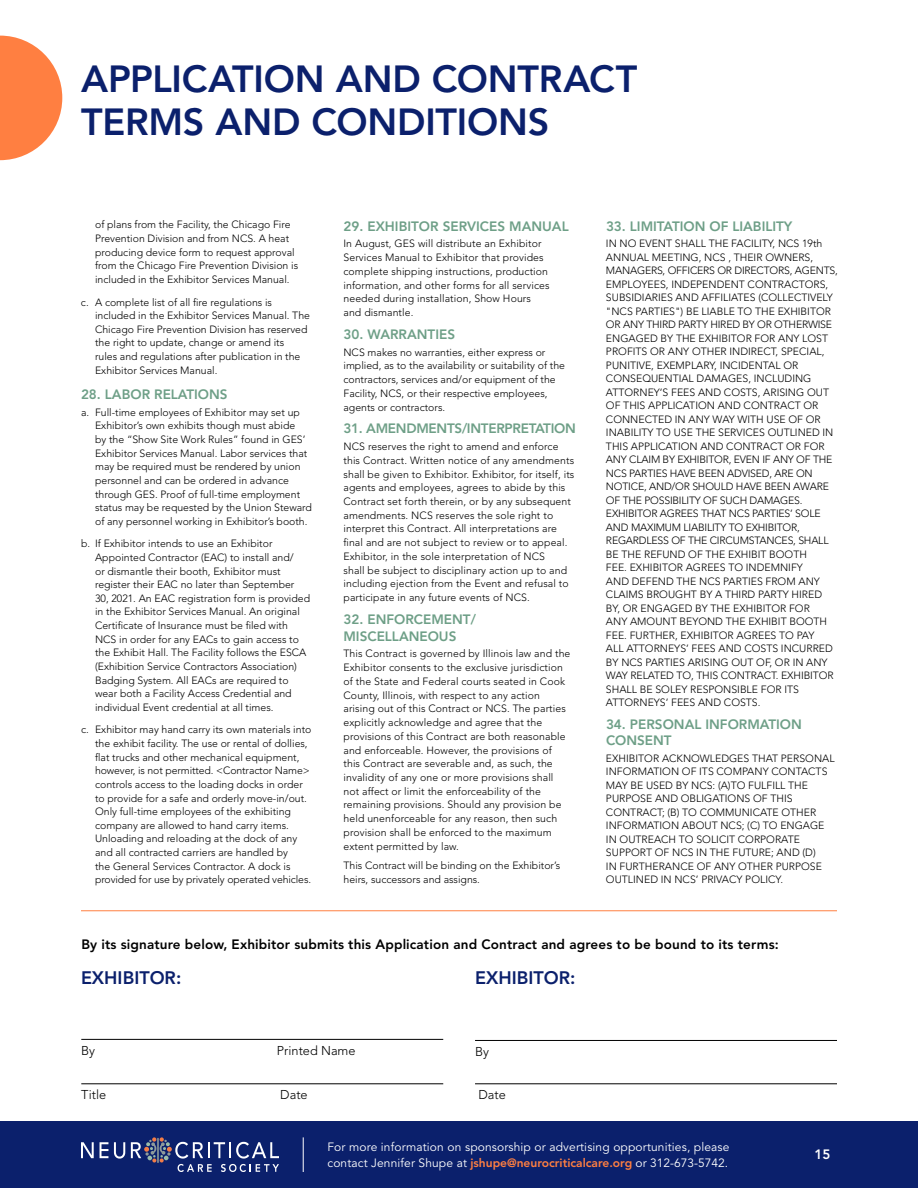
<style>
.page{position:relative;width:918px;height:1188px;background:#fff}
.page>*{position:absolute;margin:0;border:0;box-sizing:border-box;transform-origin:0 0}
.t1{font:800 37.5px/43.5px "Avenir LT Std";letter-spacing:-.005em;color:#0b206c}
.t2{font:800 18px "Avenir LT Std";color:#0b206c}
.t3{font:800 13.5px/16.8px "Avenir LT Std";color:#6e9f87}
.t4{font:800 13.5px "Avenir LT Std";letter-spacing:.01em;color:#000}
.t5{font:800 13.5px "Avenir LT Std";letter-spacing:-.02em;color:#6e9f87}
.t6{font:800 13.5px "Avenir LT Std";color:#fff}
.t7{font:300 12.75px "Avenir LT Std";color:#000}
.t8{font:12px/16.5px "Avenir LT Std";letter-spacing:.01em;color:#fff}
.t9{font:300 10.5px/13.5px "Avenir LT Std";color:#000}
.s1{font-weight:800;color:#ff7f41}
</style>
<div class="page">
<div style="left:0;top:1121px;width:918px;height:67px;background:#0b206c"></div>
<svg style="left:81px;top:1142px;width:13px;height:16px"></svg>
<svg style="left:100px;top:1142px;width:8px;height:16px"></svg>
<svg style="left:114px;top:1142px;width:11px;height:17px"></svg>
<svg style="left:131px;top:1137px;width:148px;height:35px"></svg>
<hr style="left:303px;top:1137px;width:1px;height:35px;background:#fff">
<svg style="left:0;top:36px;width:62px;height:124px"></svg>
<hr style="left:475px;top:1040px;width:362px;height:1px;background:#000">
<hr style="left:475px;top:1084px;width:362px;height:1px;background:#000">
<hr style="left:81px;top:1039px;width:362px;height:1px;background:#000">
<hr style="left:81px;top:910px;width:756px;height:1px;background:#ff7f41">
<hr style="left:81px;top:1084px;width:362px;height:1px;background:#000">
<h1 class="t1" style="left:81px;top:57px;width:558px">APPLICATION AND CONTRACT<br>TERMS AND CONDITIONS</h1>
<p class="t9" style="left:95px;top:218px;width:205px">of plans from the Facility, the Chicago Fire Prevention Division and from NCS. A heat producing device form to request approval from the Chicago Fire Prevention Division is included in the Exhibitor Services Manual.</p>
<p class="t9" style="left:95px;top:295px;width:216px;text-indent:-14px">c. A complete list of all fire regulations is included in the Exhibitor Services Manual. The Chicago Fire Prevention Division has reserved the right to update, change or amend its<br>rules and regulations after publication in the Exhibitor Services Manual.</p>
<p class="t3" style="left:81px;top:386px;width:148px">28. LABOR RELATIONS</p>
<p class="t9" style="left:95px;top:405px;width:218px;text-indent:-14px">a. Full-time employees of Exhibitor may set up Exhibitor’s own exhibits though must abide<br>by the “Show Site Work Rules” found in GES’ Exhibitor Services Manual. Labor services that may be required must be rendered by union personnel and can be ordered in advance through GES. Proof of full-time employment status may be requested by the Union Steward of any personnel working in Exhibitor’s booth.</p>
<p class="t9" style="left:95px;top:537px;width:217px;text-indent:-14px">b. If Exhibitor intends to use an Exhibitor Appointed Contractor (EAC) to install and/<br>or dismantle their booth, Exhibitor must register their EAC no later than September 30, 2021. An EAC registration form is provided in the Exhibitor Services Manual. An original Certificate of Insurance must be filed with NCS in order for any EACs to gain access to the Exhibit Hall. The Facility follows the ESCA (Exhibition Service Contractors Association)<br>Badging System. All EACs are required to wear both a Facility Access Credential and individual Event credential at all times.</p>
<p class="t9" style="left:95px;top:723px;width:218px;text-indent:-14px">c. Exhibitor may hand carry its own materials into the exhibit facility. The use or rental of dollies, flat trucks and other mechanical equipment, however, is not permitted. &lt;Contractor Name&gt; controls access to the loading docks in order to provide for a safe and orderly move-in/out.<br>Only full-time employees of the exhibiting company are allowed to hand carry items.<br>Unloading and reloading at the dock of any and all contracted carriers are handled by<br>the General Services Contractor. A dock is provided for use by privately operated vehicles.</p>
<p class="t3" style="left:343px;top:218px;width:227px">29. EXHIBITOR SERVICES MANUAL</p>
<p class="t9" style="left:343px;top:237px;width:208px">In August, GES will distribute an Exhibitor Services Manual to Exhibitor that provides complete shipping instructions, production information, and other forms for all services needed during installation, Show Hours and dismantle.</p>
<p class="t3" style="left:343px;top:326px;width:113px">30. WARRANTIES</p>
<p class="t9" style="left:343px;top:345px;width:223px">NCS makes no warranties, either express or implied, as to the availability or suitability of the contractors, services and/or equipment of the Facility, NCS, or their respective employees, agents or contractors.</p>
<p class="t5" style="left:343px;top:421px;width:234px">31. AMENDMENTS/INTERPRETATION</p>
<p class="t9" style="left:343px;top:440px;width:232px">NCS reserves the right to amend and enforce this Contract. Written notice of any amendments shall be given to Exhibitor. Exhibitor, for itself, its agents and employees, agrees to abide by this Contract set forth therein, or by any subsequent amendments. NCS reserves the sole right to interpret this Contract. All interpretations are final and are not subject to review or to appeal.<br>Exhibitor, in the sole interpretation of NCS<br>shall be subject to disciplinary action up to and including ejection from the Event and refusal to participate in any future events of NCS.</p>
<p class="t3" style="left:343px;top:611px;width:134px">32. ENFORCEMENT/<br>MISCELLANEOUS</p>
<p class="t9" style="left:343px;top:647px;width:228px">This Contract is governed by Illinois law and the Exhibitor consents to the exclusive jurisdiction of the State and Federal courts seated in Cook County, Illinois, with respect to any action arising out of this Contract or NCS. The parties explicitly acknowledge and agree that the provisions of this Contract are both reasonable and enforceable. However, the provisions of this Contract are severable and, as such, the invalidity of any one or more provisions shall not affect or limit the enforceability of the remaining provisions. Should any provision be held unenforceable for any reason, then such provision shall be enforced to the maximum extent permitted by law.</p>
<p class="t9" style="left:343px;top:859px;width:218px">This Contract will be binding on the Exhibitor’s heirs, successors and assigns.</p>
<p class="t3" style="left:606px;top:218px;width:188px">33. LIMITATION OF LIABILITY</p>
<p class="t9" style="left:606px;top:237px;width:233px">IN NO EVENT SHALL THE FACILITY, NCS 19th ANNUAL MEETING, NCS , THEIR OWNERS, MANAGERS, OFFICERS OR DIRECTORS, AGENTS, EMPLOYEES, INDEPENDENT CONTRACTORS, SUBSIDIARIES AND AFFILIATES (COLLECTIVELY "NCS PARTIES") BE LIABLE TO THE EXHIBITOR OR ANY THIRD PARTY HIRED BY OR OTHERWISE ENGAGED BY THE EXHIBITOR FOR ANY LOST PROFITS OR ANY OTHER INDIRECT, SPECIAL, PUNITIVE, EXEMPLARY, INCIDENTAL OR CONSEQUENTIAL DAMAGES, INCLUDING ATTORNEY’S FEES AND COSTS, ARISING OUT OF THIS APPLICATION AND CONTRACT OR CONNECTED IN ANY WAY WITH USE OF OR INABILITY TO USE THE SERVICES OUTLINED IN THIS APPLICATION AND CONTRACT OR FOR ANY CLAIM BY EXHIBITOR, EVEN IF ANY OF THE NCS PARTIES HAVE BEEN ADVISED, ARE ON NOTICE, AND/OR SHOULD HAVE BEEN AWARE OF THE POSSIBILITY OF SUCH DAMAGES.<br>EXHIBITOR AGREES THAT NCS PARTIES’ SOLE AND MAXIMUM LIABILITY TO EXHIBITOR, REGARDLESS OF THE CIRCUMSTANCES, SHALL BE THE REFUND OF THE EXHIBIT BOOTH<br>FEE. EXHIBITOR AGREES TO INDEMNIFY<br>AND DEFEND THE NCS PARTIES FROM ANY CLAIMS BROUGHT BY A THIRD PARTY HIRED BY, OR ENGAGED BY THE EXHIBITOR FOR<br>ANY AMOUNT BEYOND THE EXHIBIT BOOTH FEE. FURTHER, EXHIBITOR AGREES TO PAY<br>ALL ATTORNEYS’ FEES AND COSTS INCURRED BY NCS PARTIES ARISING OUT OF, OR IN ANY WAY RELATED TO, THIS CONTRACT. EXHIBITOR SHALL BE SOLEY RESPONSIBLE FOR ITS ATTORNEYS’ FEES AND COSTS.</p>
<p class="t3" style="left:606px;top:716px;width:197px">34. PERSONAL INFORMATION<br>CONSENT</p>
<p class="t9" style="left:606px;top:751px;width:230px">EXHIBITOR ACKNOWLEDGES THAT PERSONAL INFORMATION OF ITS COMPANY CONTACTS MAY BE USED BY NCS: (A)TO FULFILL THE PURPOSE AND OBLIGATIONS OF THIS CONTRACT; (B) TO COMMUNICATE OTHER INFORMATION ABOUT NCS; (C) TO ENGAGE IN OUTREACH TO SOLICIT CORPORATE SUPPORT OF NCS IN THE FUTURE; AND (D)<br>IN FURTHERANCE OF ANY OTHER PURPOSE OUTLINED IN NCS’ PRIVACY POLICY.</p>
<p class="t4" style="left:81px;top:936px;width:699px">By its signature below, Exhibitor submits this Application and Contract and agrees to be bound to its terms:</p>
<h2 class="t2" style="left:81px;top:967px;width:102px">EXHIBITOR:</h2>
<p class="t7" style="left:81px;top:1043px;width:15px">By</p>
<p class="t7" style="left:277px;top:1043px;width:80px">Printed Name</p>
<p class="t7" style="left:81px;top:1087px;width:27px">Title</p>
<p class="t7" style="left:280px;top:1087px;width:29px">Date</p>
<h2 class="t2" style="left:475px;top:967px;width:102px">EXHIBITOR:</h2>
<p class="t7" style="left:475px;top:1044px;width:15px">By</p>
<p class="t7" style="left:478px;top:1087px;width:29px">Date</p>
<p class="t8" style="left:327px;top:1139px;width:404px">For more information on sponsorship or advertising opportunities, please contact Jennifer Shupe at <span class="s1">jshupe@neurocriticalcare.org</span> or 312-673-5742.</p>
<p class="t6" style="left:814px;top:1146px;width:17px">15</p>
</div>
